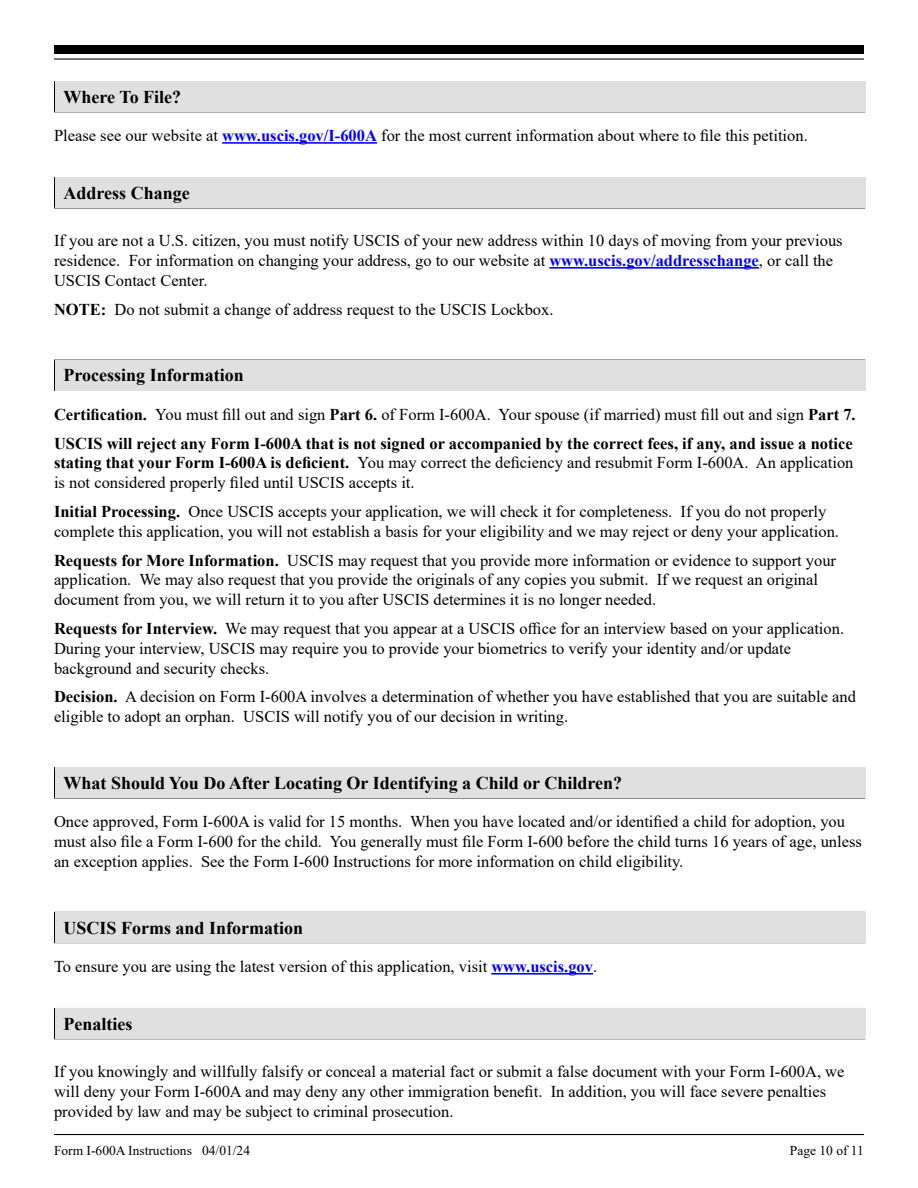
<style>
.page{position:relative;width:918px;height:1188px;background:#fff}
.page>*{position:absolute;margin:0;border:0;box-sizing:border-box;transform-origin:0 0}
.t1{font:700 18px "Times New Roman";color:#000}
.t2{font:16.5px/19.8px "Times New Roman";color:#000}
.t3{font:700 16.5px/28.8px "Times New Roman";color:#000}
.t4{font:13.5px "Times New Roman";color:#000}
.s1{font-weight:700;color:#00f}
.s2{font-weight:700}
.s3{font-weight:400}
</style>
<div class="page">
<hr style="left:54px;top:1134px;width:810px;height:1px;background:#000">
<div style="left:54px;top:45px;width:810px;height:9px;background:#000"></div>
<hr style="left:54px;top:58px;width:810px;height:2px;background:#000">
<hr style="left:54px;top:1038px;width:811px;height:1px;background:#000">
<svg style="left:54px;top:1009px;width:1px;height:29px"></svg>
<hr style="left:54px;top:1008px;width:811px;height:1px;background:#000">
<div style="left:55px;top:1009px;width:810px;height:30px;background:#e0e0e0"></div>
<hr style="left:54px;top:942px;width:811px;height:1px;background:#000">
<svg style="left:54px;top:913px;width:1px;height:29px"></svg>
<hr style="left:54px;top:912px;width:811px;height:1px;background:#000">
<div style="left:55px;top:912px;width:810px;height:31px;background:#e0e0e0"></div>
<hr style="left:54px;top:797px;width:811px;height:1px;background:#000">
<svg style="left:54px;top:768px;width:1px;height:29px"></svg>
<hr style="left:54px;top:767px;width:811px;height:1px;background:#000">
<div style="left:55px;top:768px;width:810px;height:30px;background:#e0e0e0"></div>
<hr style="left:54px;top:390px;width:811px;height:1px;background:#000">
<svg style="left:54px;top:361px;width:1px;height:29px"></svg>
<hr style="left:54px;top:360px;width:811px;height:1px;background:#000">
<div style="left:55px;top:360px;width:810px;height:30px;background:#e0e0e0"></div>
<hr style="left:54px;top:207px;width:811px;height:1px;background:#000">
<svg style="left:54px;top:178px;width:1px;height:29px"></svg>
<hr style="left:54px;top:177px;width:811px;height:1px;background:#000">
<div style="left:55px;top:178px;width:810px;height:30px;background:#e0e0e0"></div>
<hr style="left:54px;top:111px;width:811px;height:1px;background:#000">
<svg style="left:54px;top:82px;width:1px;height:29px"></svg>
<hr style="left:54px;top:81px;width:811px;height:1px;background:#000">
<div style="left:55px;top:82px;width:810px;height:30px;background:#e0e0e0"></div>
<hr style="left:491px;top:973px;width:102px;height:2px;background:#00f">
<hr style="left:222px;top:142px;width:155px;height:2px;background:#00f">
<hr style="left:549px;top:267px;width:210px;height:2px;background:#00f">
<p class="t1" style="left:64px;top:84px;width:119px">Where To File?</p>
<p class="t2" style="left:54px;top:125px;width:755px">Please see our website at <span class="s1">www.uscis.gov/I-600A</span> for the most current information about where to file this petition.</p>
<p class="t1" style="left:64px;top:180px;width:128px">Address Change</p>
<p class="t2" style="left:54px;top:230px;width:790px">If you are not a U.S. citizen, you must notify USCIS of your new address within 10 days of moving from your previous residence. For information on changing your address, go to our website at <span class="s1">www.uscis.gov/addresschange</span>, or call the<br>USCIS Contact Center.</p>
<p class="t2" style="left:54px;top:299px;width:501px"><span class="s2">NOTE:</span> Do not submit a change of address request to the USCIS Lockbox.</p>
<p class="t1" style="left:64px;top:362px;width:182px">Processing Information</p>
<p class="t3" style="left:54px;top:399px;width:803px">Certification. <span class="s3">You must fill out and sign</span> Part 6. <span class="s3">of Form I-600A. Your spouse (if married) must fill out and sign</span> Part 7.<br>USCIS will reject any Form I-600A that is not signed or accompanied by the correct fees, if any, and issue a notice</p>
<p class="t2" style="left:54px;top:452px;width:801px"><span class="s2">stating that your Form I-600A is deficient.</span> You may correct the deficiency and resubmit Form I-600A. An application is not considered properly filed until USCIS accepts it.</p>
<p class="t2" style="left:54px;top:501px;width:787px"><span class="s2">Initial Processing.</span> Once USCIS accepts your application, we will check it for completeness. If you do not properly complete this application, you will not establish a basis for your eligibility and we may reject or deny your application.</p>
<p class="t2" style="left:54px;top:550px;width:784px"><span class="s2">Requests for More Information.</span> USCIS may request that you provide more information or evidence to support your application. We may also request that you provide the originals of any copies you submit. If we request an original</p>
<p class="t2" style="left:54px;top:589px;width:604px">document from you, we will return it to you after USCIS determines it is no longer needed.</p>
<p class="t2" style="left:54px;top:618px;width:792px"><span class="s2">Requests for Interview.</span> We may request that you appear at a USCIS office for an interview based on your application.<br>During your interview, USCIS may require you to provide your biometrics to verify your identity and/or update</p>
<p class="t2" style="left:54px;top:658px;width:217px">background and security checks.</p>
<p class="t2" style="left:54px;top:686px;width:803px"><span class="s2">Decision.</span> A decision on Form I-600A involves a determination of whether you have established that you are suitable and eligible to adopt an orphan. USCIS will notify you of our decision in writing.</p>
<p class="t1" style="left:64px;top:770px;width:560px">What Should You Do After Locating Or Identifying a Child or Children?</p>
<p class="t2" style="left:54px;top:811px;width:809px">Once approved, Form I-600A is valid for 15 months. When you have located and/or identified a child for adoption, you must also file a Form I-600 for the child. You generally must file Form I-600 before the child turns 16 years of age, unless</p>
<p class="t2" style="left:54px;top:851px;width:631px">an exception applies. See the Form I-600 Instructions for more information on child eligibility.</p>
<p class="t1" style="left:64px;top:915px;width:241px">USCIS Forms and Information</p>
<p class="t2" style="left:54px;top:956px;width:545px">To ensure you are using the latest version of this application, visit <span class="s1">www.uscis.gov</span>.</p>
<p class="t1" style="left:64px;top:1011px;width:70px">Penalties</p>
<p class="t2" style="left:54px;top:1061px;width:792px">If you knowingly and willfully falsify or conceal a material fact or submit a false document with your Form I-600A, we</p>
<p class="t2" style="left:54px;top:1081px;width:774px">will deny your Form I-600A and may deny any other immigration benefit. In addition, you will face severe penalties</p>
<p class="t2" style="left:54px;top:1101px;width:401px">provided by law and may be subject to criminal prosecution.</p>
<p class="t4" style="left:54px;top:1141px;width:198px">Form I-600A Instructions 04/01/24</p>
<p class="t4" style="left:790px;top:1141px;width:76px">Page 10 of 11</p>
</div>
